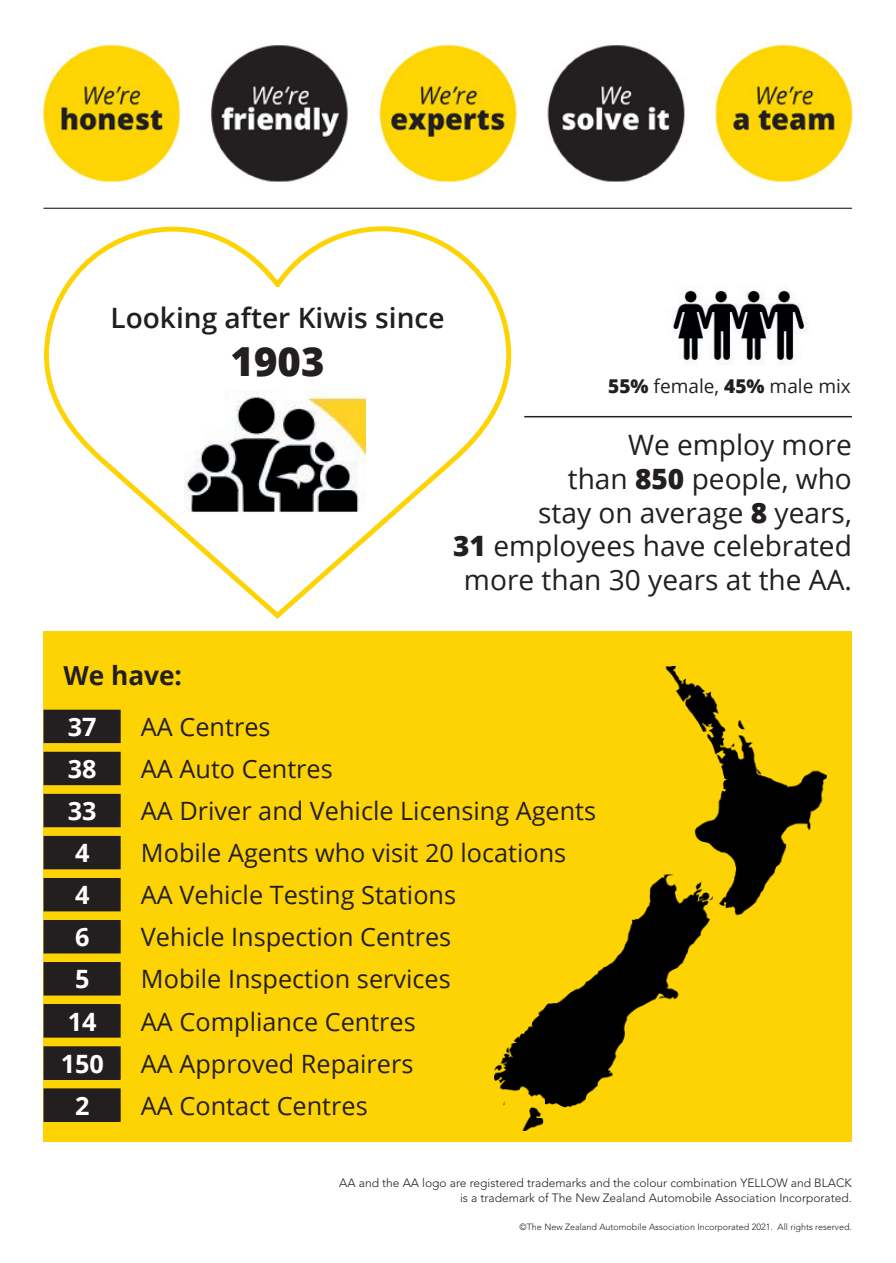
<style>
.page{position:relative;width:896px;height:1263px;background:#fff}
.page>*{position:absolute;margin:0;border:0;box-sizing:border-box;transform-origin:0 0}
.t1{font:800 40.05px "Open Sans";color:#231f20}
.t2{font:28.05px/33.6px "Open Sans";color:#231f20;text-align:right}
.t3{font:600 28.05px "Open Sans";color:#231f20}
.t4{font:700 26.25px "Open Sans";color:#231f20}
.t5{font:25.2px "Open Sans";color:#231f20}
.t6{font:700 25.2px "Open Sans";color:#fff}
.t7{font:19.05px "Open Sans";color:#231f20}
.body_copy{font:300 12px "Avenir";color:#231f20}
.body_copy-2{font:300 9px "Avenir";color:#231f20}
.s1{font-weight:800}
</style>
<div class="page">
<div style="left:43px;top:631px;width:808px;height:510px;background:#fed304"></div>
<img style="left:672px;top:290px;width:136px;height:74px">
<img style="left:40px;top:43px;width:814px;height:139px">
<hr style="left:43px;top:208px;width:808px;height:1px;background:#000">
<svg style="left:44px;top:226px;width:468px;height:393px"></svg>
<hr style="left:524px;top:416px;width:327px;height:1px;background:#231f20">
<div style="left:44px;top:1088px;width:76px;height:32px;background:#231f20"></div>
<div style="left:43px;top:1088px;width:78px;height:33px;border:1px solid #231f20"></div>
<div style="left:44px;top:710px;width:76px;height:32px;background:#231f20"></div>
<div style="left:43px;top:709px;width:78px;height:34px;border:1px solid #231f20"></div>
<div style="left:44px;top:752px;width:76px;height:32px;background:#231f20"></div>
<div style="left:43px;top:751px;width:78px;height:34px;border:1px solid #231f20"></div>
<div style="left:44px;top:794px;width:76px;height:32px;background:#231f20"></div>
<div style="left:43px;top:793px;width:78px;height:34px;border:1px solid #231f20"></div>
<div style="left:44px;top:836px;width:76px;height:32px;background:#231f20"></div>
<div style="left:43px;top:835px;width:78px;height:34px;border:1px solid #231f20"></div>
<div style="left:44px;top:878px;width:76px;height:32px;background:#231f20"></div>
<div style="left:43px;top:877px;width:78px;height:34px;border:1px solid #231f20"></div>
<div style="left:44px;top:920px;width:76px;height:32px;background:#231f20"></div>
<div style="left:43px;top:920px;width:78px;height:33px;border:1px solid #231f20"></div>
<div style="left:44px;top:962px;width:76px;height:32px;background:#231f20"></div>
<div style="left:43px;top:962px;width:78px;height:33px;border:1px solid #231f20"></div>
<div style="left:44px;top:1004px;width:76px;height:32px;background:#231f20"></div>
<div style="left:43px;top:1004px;width:78px;height:33px;border:1px solid #231f20"></div>
<div style="left:44px;top:1046px;width:76px;height:32px;background:#231f20"></div>
<div style="left:43px;top:1046px;width:78px;height:33px;border:1px solid #231f20"></div>
<img style="left:494px;top:666px;width:332px;height:464px">
<p class="t3" style="left:110px;top:298px;width:335px">Looking after Kiwis since</p>
<p class="t1" style="left:230px;top:330px;width:95px">1903</p>
<p class="t7" style="left:608px;top:373px;width:244px"><span class="s1">55%</span> female, <span class="s1">45%</span> male mix</p>
<p class="t2" style="left:628px;top:427px;width:225px">We employ more</p>
<p class="t2" style="left:453px;top:461px;width:400px">than <span class="s1">850</span> people, who<br>stay on average <span class="s1">8</span> years,<br><span class="s1">31</span> employees have celebrated more than 30 years at the AA.</p>
<p class="t4" style="left:63px;top:656px;width:120px">We have:</p>
<p class="t5" style="left:141px;top:709px;width:131px">AA Centres</p>
<p class="t5" style="left:141px;top:751px;width:193px">AA Auto Centres</p>
<p class="t5" style="left:141px;top:793px;width:456px">AA Driver and Vehicle Licensing Agents</p>
<p class="t5" style="left:141px;top:835px;width:427px">Mobile Agents who visit 20 locations</p>
<p class="t5" style="left:141px;top:877px;width:316px">AA Vehicle Testing Stations</p>
<p class="t5" style="left:141px;top:919px;width:312px">Vehicle Inspection Centres</p>
<p class="t5" style="left:141px;top:961px;width:311px">Mobile Inspection services</p>
<p class="t5" style="left:141px;top:1004px;width:276px">AA Compliance Centres</p>
<p class="t5" style="left:141px;top:1046px;width:274px">AA Approved Repairers</p>
<p class="t5" style="left:141px;top:1088px;width:228px">AA Contact Centres</p>
<p class="t6" style="left:68px;top:708px;width:30px">37</p>
<p class="t6" style="left:68px;top:750px;width:30px">38</p>
<p class="t6" style="left:68px;top:793px;width:30px">33</p>
<p class="t6" style="left:75px;top:835px;width:16px">4</p>
<p class="t6" style="left:75px;top:877px;width:16px">4</p>
<p class="t6" style="left:75px;top:919px;width:16px">6</p>
<p class="t6" style="left:75px;top:961px;width:16px">5</p>
<p class="t6" style="left:68px;top:1003px;width:30px">14</p>
<p class="t6" style="left:61px;top:1045px;width:45px">150</p>
<p class="t6" style="left:75px;top:1087px;width:16px">2</p>
<p class="body_copy" style="left:339px;top:1175px;width:514px">AA and the AA logo are registered trademarks and the colour combination YELLOW and BLACK</p>
<p class="body_copy" style="left:460px;top:1190px;width:393px">is a trademark of The New Zealand Automobile Association Incorporated.</p>
<p class="body_copy-2" style="left:519px;top:1221px;width:334px">©The New Zealand Automobile Association Incorporated 2021. All rights reserved.</p>
</div>
